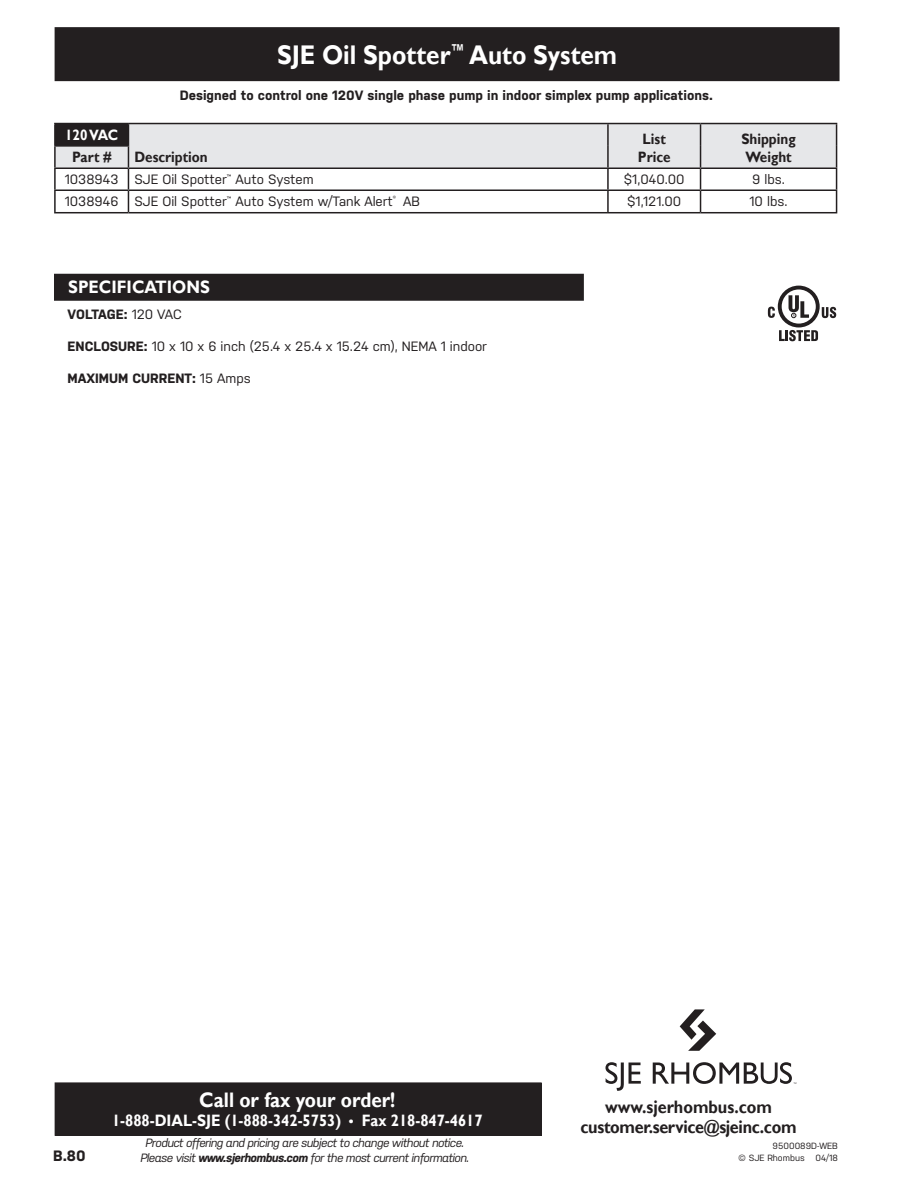
<style>
.page{position:relative;width:918px;height:1188px;background:#fff}
.page>*{position:absolute;margin:0;border:0;box-sizing:border-box;transform-origin:0 0}
.t1{font:700 27px "Gill Sans";color:#fff;scale:.9 1}
.t2{font:700 21px "Gill Sans";color:#fff;scale:.9 1}
.t3{font:700 18px/19.5px "Gill Sans";letter-spacing:-.02em;color:#231f20;text-align:center;scale:.9 1}
.t4{font:700 18px "Gill Sans";color:#fff;scale:.9 1}
.t5{font:700 16.5px "Gill Sans";color:#fff;scale:.9 1}
.t6{font:700 15px/18px "Gill Sans";color:#231f20;text-align:center;scale:.9 1}
.t7{font:700 15px "Gill Sans";letter-spacing:-.02em;color:#fff;scale:.9 1}
.t8{font:700 15px "Nudista";color:#231f20}
.t9{font:13.5px "Nudista";color:#231f20}
.t10{font:700 13.5px "Nudista";color:#231f20}
.t11{font:italic 12px "Nudista";letter-spacing:-.05em;color:#231f20}
.t12{font:9px/12px "Nudista";color:#231f20;text-align:right}
.s1{font-weight:400}
.s2{font-weight:700}
.s3{font-size:13.5px}
</style>
<div class="page">
<div style="left:55px;top:28px;width:784px;height:52px;background:#231f20"></div>
<div style="left:55px;top:27px;width:785px;height:54px;border:2px solid #231f20"></div>
<div style="left:55px;top:1083px;width:486px;height:52px;background:#231f20"></div>
<div style="left:55px;top:1083px;width:487px;height:53px;border:1px solid #231f20"></div>
<svg style="left:768px;top:286px;width:68px;height:55px"></svg>
<svg style="left:605px;top:1062px;width:36px;height:29px"></svg>
<svg style="left:680px;top:1009px;width:36px;height:42px"></svg>
<svg style="left:653px;top:1062px;width:143px;height:22px"></svg>
<hr style="left:54px;top:123px;width:74px;height:1px;background:#231f20">
<hr style="left:54px;top:124px;width:2px;height:21px;background:#231f20">
<hr style="left:128px;top:123px;width:480px;height:1px;background:#231f20">
<hr style="left:608px;top:123px;width:93px;height:1px;background:#231f20">
<hr style="left:701px;top:123px;width:136px;height:1px;background:#231f20">
<hr style="left:54px;top:145px;width:75px;height:2px;background:#231f20">
<hr style="left:54px;top:147px;width:2px;height:21px;background:#231f20">
<hr style="left:54px;top:168px;width:74px;height:1px;background:#231f20">
<hr style="left:54px;top:169px;width:2px;height:20px;background:#231f20">
<hr style="left:54px;top:189px;width:74px;height:2px;background:#231f20">
<hr style="left:54px;top:191px;width:2px;height:21px;background:#231f20">
<svg style="left:55px;top:124px;width:782px;height:88px"></svg>
<hr style="left:54px;top:212px;width:74px;height:1px;background:#231f20">
<hr style="left:128px;top:212px;width:480px;height:1px;background:#231f20">
<hr style="left:608px;top:212px;width:93px;height:1px;background:#231f20">
<hr style="left:701px;top:212px;width:136px;height:1px;background:#231f20">
<div style="left:55px;top:274px;width:528px;height:26px;background:#231f20"></div>
<div style="left:54px;top:274px;width:530px;height:27px;border:2px solid #231f20"></div>
<h1 class="t1" style="left:277px;top:39px;width:379px">SJE Oil Spotter<sup>™</sup> Auto System</h1>
<p class="t10" style="left:180px;top:88px;width:535px">Designed to control one 120V single phase pump in indoor simplex pump applications.</p>
<p class="t7" style="left:65px;top:126px;width:61px">120 VAC</p>
<p class="t6" style="left:638px;top:131px;width:38px">List<br>Price</p>
<p class="t6" style="left:741px;top:131px;width:62px">Shipping</p>
<p class="t6" style="left:72px;top:149px;width:45px">Part #</p>
<p class="t6" style="left:745px;top:149px;width:53px">Weight</p>
<p class="t9" style="left:65px;top:172px;width:250px">1038943 SJE Oil Spotter<sup>™</sup> Auto System</p>
<p class="t9" style="left:624px;top:172px;width:62px">$1,040.00</p>
<p class="t9" style="left:752px;top:172px;width:34px">9 lbs.</p>
<p class="t9" style="left:65px;top:194px;width:356px">1038946 SJE Oil Spotter<sup>™</sup> Auto System w/Tank Alert<sup>®</sup> AB</p>
<p class="t9" style="left:627px;top:194px;width:56px">$1,121.00</p>
<p class="t9" style="left:750px;top:194px;width:39px">10 lbs.</p>
<p class="t6" style="left:134px;top:149px;width:83px">Description</p>
<h3 class="t4" style="left:68px;top:276px;width:159px">SPECIFICATIONS</h3>
<p class="t10" style="left:68px;top:306px;width:116px">VOLTAGE: <span class="s1">120 VAC</span></p>
<p class="t9" style="left:68px;top:339px;width:421px"><span class="s2">ENCLOSURE:</span> 10 x 10 x 6 inch (25.4 x 25.4 x 15.24 cm), NEMA 1 indoor</p>
<p class="t10" style="left:68px;top:371px;width:185px">MAXIMUM CURRENT: <span class="s1">15 Amps</span></p>
<h2 class="t2" style="left:199px;top:1087px;width:219px">Call or fax your order!</h2>
<p class="t5" style="left:112px;top:1111px;width:413px">1-888-DIAL-SJE (1-888-342-5753) <span class="s3">•</span> Fax 218-847-4617</p>
<p class="t11" style="left:145px;top:1135px;width:320px">Product offering and pricing are subject to change without notice.</p>
<p class="t8" style="left:53px;top:1147px;width:34px">B.80</p>
<p class="t11" style="left:140px;top:1150px;width:330px">Please visit <span class="s2">www.sjerhombus.com</span> for the most current information.</p>
<h3 class="t3" style="left:581px;top:1098px;width:242px">www.sjerhombus.com customer.service@sjeinc.com</h3>
<p class="t12" style="left:738px;top:1140px;width:101px">9500089D-WEB<br>© SJE Rhombus 04/18</p>
</div>
